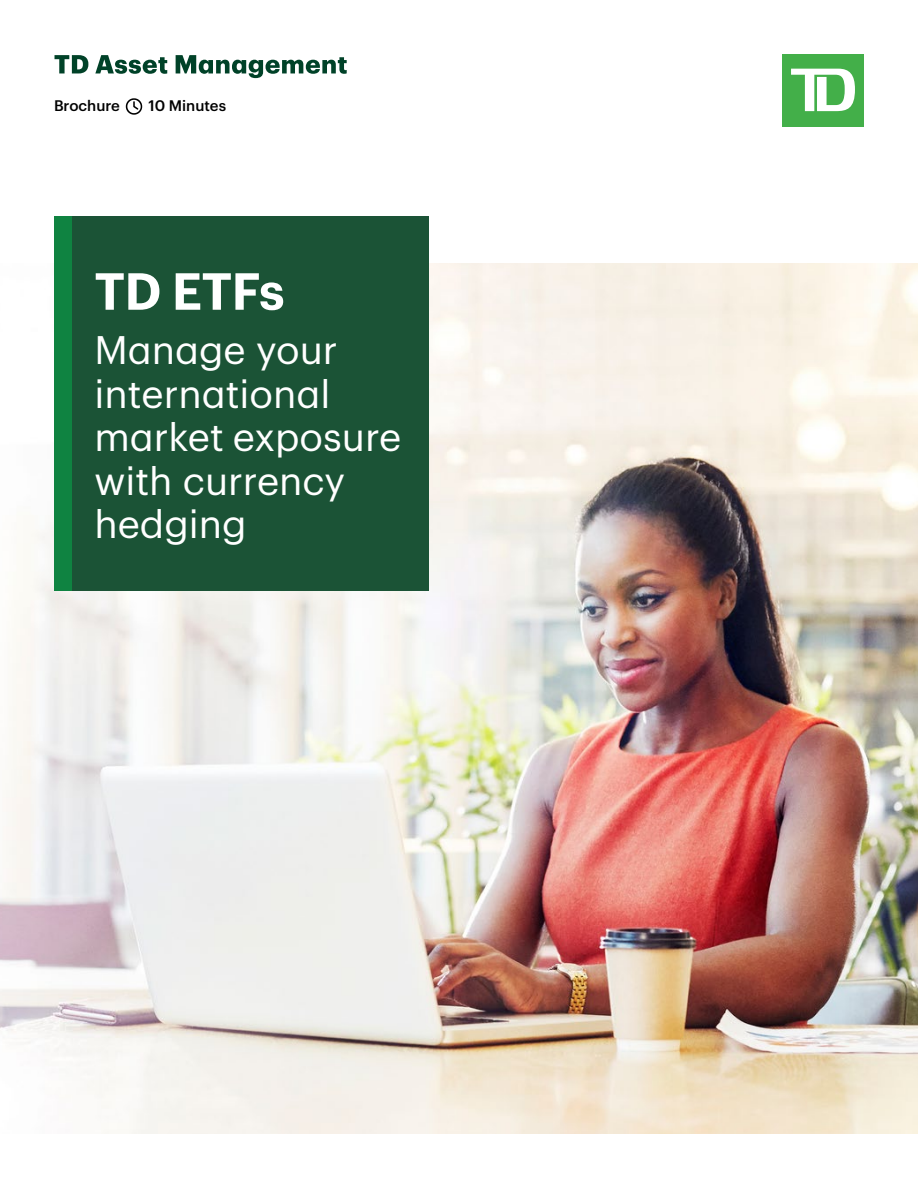
<style>
.page{position:relative;width:918px;height:1188px;background:#fff}
.page>*{position:absolute;margin:0;border:0;box-sizing:border-box;transform-origin:0 0}
.H1__34pt_Semibold__W{font:600 51px "TD Graphik";letter-spacing:-.01em;color:#fff}
.H2__26pt_Regular__Wh{font:39px/43.5px "TD Graphik";color:#fff}
.Equation__10pt_Mediu{font:500 15px "TD Graphik";color:#000101}
</style>
<div class="page">
<svg style="left:55px;top:55px;width:292px;height:23px"></svg>
<div style="left:782px;top:54px;width:82px;height:73px;background:#43af49"></div>
<svg style="left:791px;top:69px;width:64px;height:42px"></svg>
<svg style="left:126px;top:98px;width:16px;height:17px"></svg>
<img style="left:0;top:263px;width:918px;height:871px">
<div style="left:54px;top:216px;width:374px;height:374px;background:#1b5336"></div>
<div style="left:54px;top:216px;width:18px;height:374px;background:#0f8341"></div>
<p class="Equation__10pt_Mediu" style="left:54px;top:95px;width:67px">Brochure</p>
<p class="Equation__10pt_Mediu" style="left:148px;top:95px;width:79px">10 Minutes</p>
<p class="H1__34pt_Semibold__W" style="left:94px;top:252px;width:192px">TD ETFs</p>
<p class="H2__26pt_Regular__Wh" style="left:94px;top:325px;width:308px">Manage your international market exposure with currency hedging</p>
</div>
